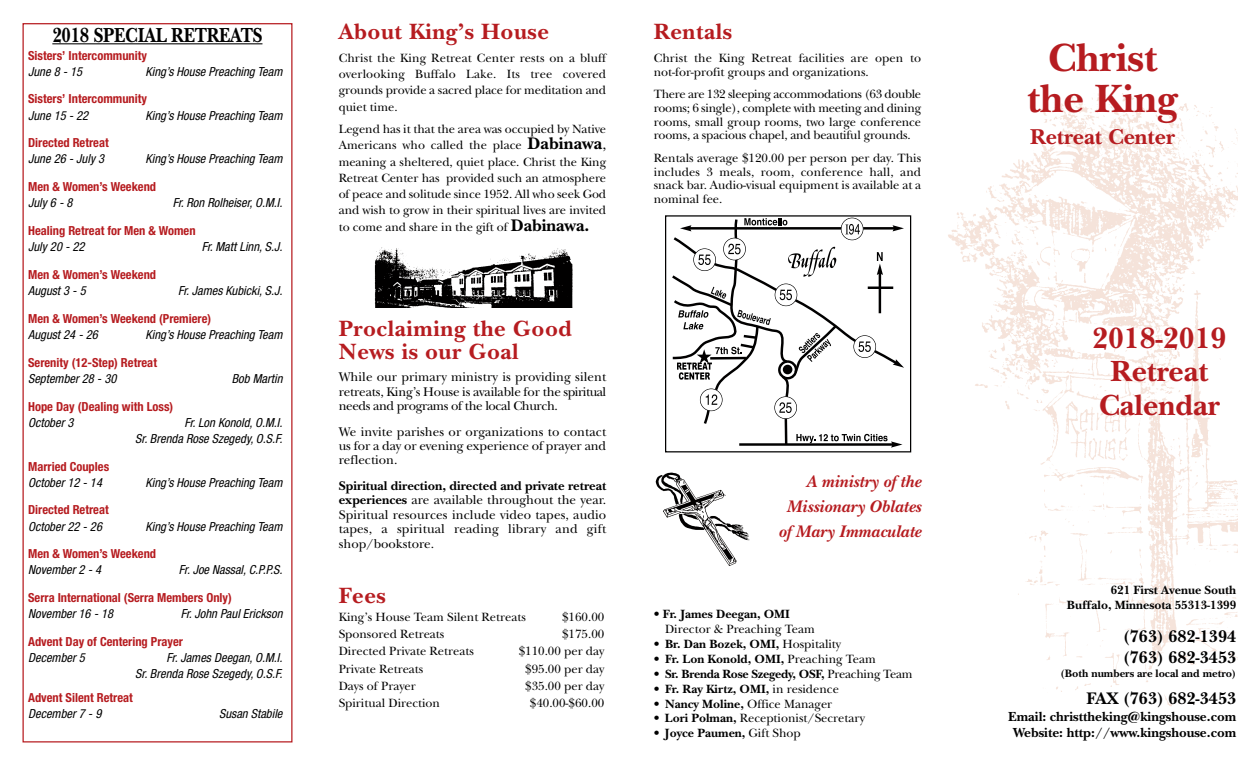
<style>
.page{position:relative;width:1260px;height:765px;background:#fff}
.page>*{position:absolute;margin:0;border:0;box-sizing:border-box;transform-origin:0 0}
.t1{font:700 41.25px/41.2px "New Baskerville";color:#b61c20;text-align:center}
.t2{font:700 30.5px/33.8px "New Baskerville";color:#b61c20;text-align:center}
.t3{font:700 23.12px/23.8px "New Baskerville";letter-spacing:.025em;color:#b61c20}
.t4{font:700 22.5px "New Baskerville";color:#b61c20}
.t5{font:700 21.25px "New Baskerville";letter-spacing:-.01em;color:#010000;scale:.85 1}
.t6{font:italic 700 17.5px/25px "New Baskerville";color:#b61c20;text-align:right}
.t7{font:700 17.5px/21px "New Baskerville";color:#010000}
.t8{font:700 13.75px/16.2px "New Baskerville";color:#010000;text-align:center}
.t9{font:13.12px/14.4px "New Baskerville";letter-spacing:-.01em;color:#010000;text-align:justify}
.t10{font:12.5px/16.2px "New Baskerville";color:#010000;text-align:justify}
.t11{font:italic condensed 12.5px/16.1px "Helvetica Neue";letter-spacing:.005em;color:#010000;text-align:right}
.t12{font:700 condensed 12.5px "Helvetica Neue";color:#b61c20}
.t13{font:700 12.5px/15px "New Baskerville";color:#010000;text-align:right}
.t14{font:700 12.5px "New Baskerville";letter-spacing:-.02em;color:#010000}
.t15{font:700 11.25px "New Baskerville";color:#010000}
.s1{font-weight:700;font-size:17.5px}
.s2{font-size:15px}
.s3{font-weight:700}
.s4{font-weight:400}
</style>
<div class="page">
<div style="left:22px;top:23px;width:270px;height:719px;border:1px solid #b61c20"></div>
<img style="left:948px;top:93px;width:290px;height:613px">
<img style="left:655px;top:472px;width:95px;height:94px">
<hr style="left:52px;top:43px;width:210px;height:1px;background:#010000">
<svg style="left:672px;top:218px;width:232px;height:230px"></svg>
<div style="left:665px;top:215px;width:246px;height:237px;border:1px solid #010000"></div>
<img style="left:374px;top:247px;width:199px;height:61px">
<h3 class="t5" style="left:52px;top:28px;width:249px">2018 SPECIAL RETREATS</h3>
<p class="t12" style="left:28px;top:51px;width:120px">Sisters’ Intercommunity</p>
<p class="t11" style="left:28px;top:64px;width:56px">June 8 - 15</p>
<p class="t11" style="left:146px;top:64px;width:138px">King’s House Preaching Team</p>
<p class="t12" style="left:28px;top:94px;width:120px">Sisters’ Intercommunity</p>
<p class="t11" style="left:28px;top:108px;width:62px">June 15 - 22</p>
<p class="t11" style="left:146px;top:108px;width:138px">King’s House Preaching Team</p>
<p class="t12" style="left:28px;top:138px;width:82px">Directed Retreat</p>
<p class="t11" style="left:28px;top:152px;width:77px">June 26 - July 3</p>
<p class="t11" style="left:146px;top:152px;width:138px">King’s House Preaching Team</p>
<p class="t12" style="left:28px;top:182px;width:130px">Men &amp; Women’s Weekend</p>
<p class="t11" style="left:28px;top:196px;width:46px">July 6 - 8</p>
<p class="t11" style="left:173px;top:196px;width:111px">Fr. Ron Rolheiser, O.M.I.</p>
<p class="t12" style="left:28px;top:226px;width:169px">Healing Retreat for Men &amp; Women</p>
<p class="t11" style="left:28px;top:240px;width:58px">July 20 - 22</p>
<p class="t11" style="left:202px;top:240px;width:82px">Fr. Matt Linn, S.J.</p>
<p class="t12" style="left:28px;top:270px;width:130px">Men &amp; Women’s Weekend</p>
<p class="t11" style="left:28px;top:284px;width:59px">August 3 - 5</p>
<p class="t11" style="left:178px;top:284px;width:106px">Fr. James Kubicki, S.J.</p>
<p class="t12" style="left:28px;top:314px;width:185px">Men &amp; Women’s Weekend (Premiere)</p>
<p class="t11" style="left:28px;top:327px;width:71px">August 24 - 26</p>
<p class="t11" style="left:146px;top:327px;width:138px">King’s House Preaching Team</p>
<p class="t12" style="left:28px;top:358px;width:130px">Serenity (12-Step) Retreat</p>
<p class="t11" style="left:28px;top:371px;width:90px">September 28 - 30</p>
<p class="t11" style="left:232px;top:371px;width:52px">Bob Martin</p>
<p class="t12" style="left:28px;top:402px;width:147px">Hope Day (Dealing with Loss)</p>
<p class="t11" style="left:28px;top:415px;width:47px">October 3</p>
<p class="t11" style="left:135px;top:415px;width:149px">Fr. Lon Konold, O.M.I.<br>Sr. Brenda Rose Szegedy, O.S.F.</p>
<p class="t12" style="left:28px;top:462px;width:83px">Married Couples</p>
<p class="t11" style="left:28px;top:475px;width:75px">October 12 - 14</p>
<p class="t11" style="left:146px;top:475px;width:138px">King’s House Preaching Team</p>
<p class="t12" style="left:28px;top:505px;width:82px">Directed Retreat</p>
<p class="t11" style="left:28px;top:519px;width:75px">October 22 - 26</p>
<p class="t11" style="left:146px;top:519px;width:138px">King’s House Preaching Team</p>
<p class="t12" style="left:28px;top:549px;width:130px">Men &amp; Women’s Weekend</p>
<p class="t11" style="left:28px;top:563px;width:74px">November 2 - 4</p>
<p class="t11" style="left:179px;top:563px;width:105px">Fr. Joe Nassal, C.P.P.S.</p>
<p class="t12" style="left:28px;top:593px;width:205px">Serra International (Serra Members Only)</p>
<p class="t11" style="left:28px;top:607px;width:87px">November 16 - 18</p>
<p class="t11" style="left:181px;top:607px;width:103px">Fr. John Paul Erickson</p>
<p class="t12" style="left:28px;top:637px;width:156px">Advent Day of Centering Prayer</p>
<p class="t11" style="left:28px;top:651px;width:58px">December 5</p>
<p class="t11" style="left:135px;top:651px;width:149px">Fr. James Deegan, O.M.I.<br>Sr. Brenda Rose Szegedy, O.S.F.</p>
<p class="t12" style="left:28px;top:693px;width:106px">Advent Silent Retreat</p>
<p class="t11" style="left:28px;top:707px;width:75px">December 7 - 9</p>
<p class="t11" style="left:219px;top:707px;width:65px">Susan Stabile</p>
<h3 class="t3" style="left:339px;top:23px;width:212px">About King’s House</h3>
<p class="t10" style="left:339px;top:51px;width:269px">Christ the King Retreat Center rests on a bluff overlooking Buffalo Lake. Its tree covered grounds provide a sacred place for meditation and quiet time.</p>
<p class="t10" style="left:339px;top:122px;width:269px">Legend has it that the area was occupied by Native Americans who called the place <span class="s1">Dabinawa</span><span class="s2">, </span>meaning a sheltered, quiet place. Christ the King Retreat Center has provided such an atmosphere of peace and solitude since 1952. All who seek God and wish to grow in their spiritual lives are invited to come and share in the gift of <span class="s1">Dabinawa.</span></p>
<h3 class="t3" style="left:339px;top:319px;width:235px">Proclaiming the Good<br>News is our Goal</h3>
<p class="t9" style="left:339px;top:371px;width:269px">While our primary ministry is providing silent retreats, King’s House is available for the spiritual needs and programs of the local Church.</p>
<p class="t9" style="left:339px;top:426px;width:269px">We invite parishes or organizations to contact us for a day or evening experience of prayer and reflection.</p>
<p class="t9" style="left:339px;top:480px;width:269px"><span class="s3">Spiritual direction, directed and private retreat experiences</span> are available throughout the year.<br>Spiritual resources include video tapes, audio tapes, a spiritual reading library and gift shop/bookstore.</p>
<h3 class="t3" style="left:339px;top:587px;width:49px">Fees</h3>
<p class="t10" style="left:339px;top:610px;width:189px">King’s House Team Silent Retreats</p>
<p class="t10" style="left:562px;top:610px;width:44px">$160.00</p>
<p class="t10" style="left:339px;top:627px;width:107px">Sponsored Retreats</p>
<p class="t10" style="left:562px;top:627px;width:44px">$175.00</p>
<p class="t10" style="left:339px;top:644px;width:137px">Directed Private Retreats</p>
<p class="t10" style="left:519px;top:644px;width:87px">$110.00 per day</p>
<p class="t10" style="left:339px;top:662px;width:86px">Private Retreats</p>
<p class="t10" style="left:525px;top:662px;width:81px">$95.00 per day</p>
<p class="t10" style="left:339px;top:679px;width:79px">Days of Prayer</p>
<p class="t10" style="left:525px;top:679px;width:81px">$35.00 per day</p>
<p class="t10" style="left:339px;top:697px;width:103px">Spiritual Direction</p>
<p class="t10" style="left:530px;top:697px;width:76px">$40.00-$60.00</p>
<h3 class="t3" style="left:654px;top:23px;width:80px">Rentals</h3>
<p class="t10" style="left:654px;top:52px;width:269px;line-height:13.8px">Christ the King Retreat facilities are open to not-for-profit groups and organizations.</p>
<p class="t10" style="left:654px;top:89px;width:269px;line-height:13.8px">There are 132 sleeping accommodations (63 double rooms; 6 single), complete with meeting and dining rooms, small group rooms, two large conference rooms, a spacious chapel, and beautiful grounds.</p>
<p class="t10" style="left:654px;top:152px;width:269px;line-height:13.8px">Rentals average $120.00 per person per day. This includes 3 meals, room, conference hall, and snack bar. Audio-visual equipment is available at a nominal fee.</p>
<h3 class="t6" style="left:778px;top:471px;width:144px">A ministry of the<br>Missionary Oblates of Mary Immaculate</h3>
<p class="t10" style="left:665px;top:608px;width:151px;line-height:14.9px;text-indent:-11px">• <span class="s3">Fr. James Deegan, OMI<br></span>Director &amp; Preaching Team</p>
<p class="t13" style="left:654px;top:638px;width:189px"><span class="s4">•</span> Br. Dan Bozek, OMI, <span class="s4">Hospitality</span></p>
<p class="t13" style="left:654px;top:653px;width:224px"><span class="s4">•</span> Fr. Lon Konold, OMI, <span class="s4">Preaching Team</span></p>
<p class="t14" style="left:654px;top:670px;width:260px"><span class="s4">•</span> Sr. Brenda Rose Szegedy, OSF, <span class="s4">Preaching Team</span></p>
<p class="t13" style="left:654px;top:683px;width:187px"><span class="s4">•</span> Fr. Ray Kirtz, OMI, <span class="s4">in residence</span></p>
<p class="t10" style="left:654px;top:697px;width:180px">• <span class="s3">Nancy Moline,</span> Office Manager</p>
<p class="t10" style="left:654px;top:712px;width:213px">• <span class="s3">Lori Polman,</span> Receptionist/Secretary</p>
<p class="t13" style="left:654px;top:727px;width:149px"><span class="s4">•</span> Joyce Paumen, <span class="s4">Gift Shop</span></p>
<h1 class="t1" style="left:1027px;top:42px;width:152px">Christ the King</h1>
<h3 class="t4" style="left:1030px;top:129px;width:147px">Retreat Center</h3>
<h2 class="t2" style="left:1092px;top:325px;width:136px">2018-2019<br>Retreat<br>Calendar</h2>
<p class="t13" style="left:1067px;top:584px;width:171px">621 First Avenue South<br>Buffalo, Minnesota 55313-1399</p>
<h3 class="t7" style="left:1123px;top:628px;width:115px">(763) 682-1394 (763) 682-3453</h3>
<p class="t15" style="left:1061px;top:669px;width:177px">(Both numbers are local and metro)</p>
<h3 class="t7" style="left:1086px;top:690px;width:151px">FAX (763) 682-3453</h3>
<p class="t8" style="left:1008px;top:710px;width:230px">Email: christtheking@kingshouse.com<br>Website: http://www.kingshouse.com</p>
</div>
